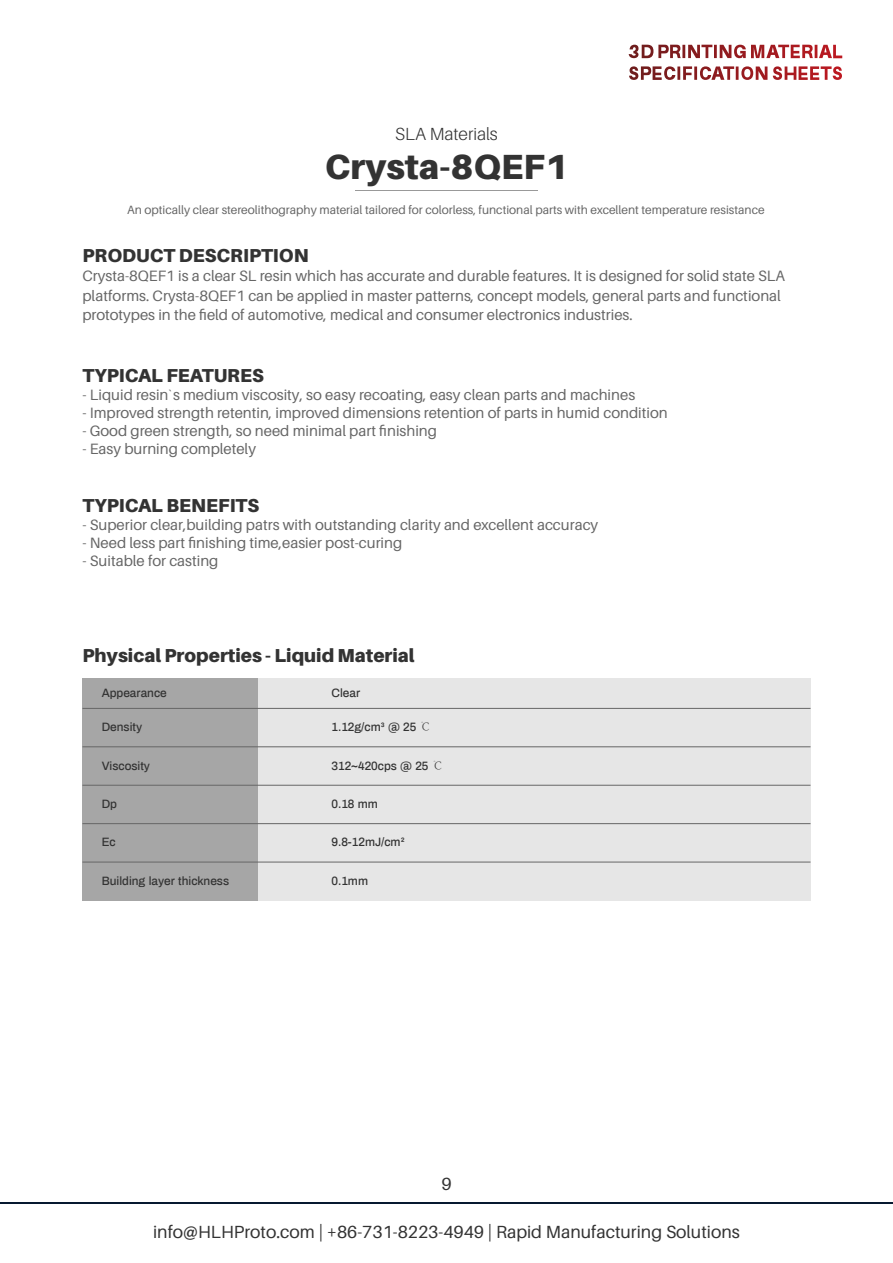
<style>
.page{position:relative;width:893px;height:1263px;background:#fff}
.page>*{position:absolute;margin:0;border:0;box-sizing:border-box;transform-origin:0 0}
.t1{font:900 34.95px "Aileron";color:#333}
.t2{font:900 18.75px "Aileron";color:#333}
.t3{font:17.55px "Aileron";color:#333}
.t4{font:300 17.55px "Aileron";color:#333}
.t5{font:15px/19.5px "Aileron";color:#666}
.t6{font:12px "Aileron";color:#666}
.t7{font:500 11.85px "Archivo";color:#333}
.s1{font-family:"Adobe Song Std";font-weight:300}
</style>
<div class="page">
<hr style="left:355px;top:190px;width:183px;height:1px;background:#999">
<svg style="left:629px;top:45px;width:213px;height:13px"></svg>
<div style="left:82px;top:678px;width:176px;height:222px;background:#a6a6a6"></div>
<div style="left:258px;top:678px;width:552px;height:222px;background:#e6e6e6"></div>
<hr style="left:82px;top:746px;width:728px;height:1px;background:#666">
<hr style="left:82px;top:785px;width:728px;height:1px;background:#666">
<hr style="left:82px;top:708px;width:728px;height:1px;background:#666">
<hr style="left:82px;top:823px;width:728px;height:1px;background:#666">
<hr style="left:82px;top:862px;width:728px;height:1px;background:#666">
<hr style="left:0;top:1203px;width:893px;height:1px;background:#071930">
<p class="t4" style="left:395px;top:124px;width:104px">SLA Materials</p>
<h1 class="t1" style="left:325px;top:146px;width:245px">Crysta-8QEF1</h1>
<p class="t6" style="left:127px;top:203px;width:639px">An optically clear stereolithography material tailored for colorless, functional parts with excellent temperature resistance</p>
<p class="t2" style="left:82px;top:244px;width:228px">PRODUCT DESCRIPTION</p>
<p class="t5" style="left:82px;top:266px;width:704px">Crysta-8QEF1 is a clear SL resin which has accurate and durable features. It is designed for solid state SLA platforms. Crysta-8QEF1 can be applied in master patterns, concept models, general parts and functional prototypes in the field of automotive, medical and consumer electronics industries.</p>
<p class="t2" style="left:82px;top:364px;width:183px">TYPICAL FEATURES</p>
<p class="t5" style="left:82px;top:385px;width:554px">- Liquid resin`s medium viscosity, so easy recoating, easy clean parts and machines</p>
<p class="t5" style="left:82px;top:403px;width:587px">- Improved strength retentin, improved dimensions retention of parts in humid condition</p>
<p class="t5" style="left:82px;top:421px;width:356px">- Good green strength, so need minimal part finishing</p>
<p class="t5" style="left:82px;top:439px;width:175px">- Easy burning completely</p>
<p class="t2" style="left:82px;top:495px;width:178px">TYPICAL BENEFITS</p>
<p class="t5" style="left:82px;top:515px;width:517px">- Superior clear,building patrs with outstanding clarity and excellent accuracy</p>
<p class="t5" style="left:82px;top:533px;width:321px">- Need less part finishing time,easier post-curing</p>
<p class="t5" style="left:82px;top:551px;width:138px">- Suitable for casting</p>
<p class="t2" style="left:82px;top:645px;width:334px">Physical Properties - Liquid Material</p>
<p class="t7" style="left:102px;top:684px;width:66px">Appearance</p>
<p class="t7" style="left:331px;top:684px;width:30px">Clear</p>
<p class="t7" style="left:102px;top:719px;width:42px">Density</p>
<p class="t7" style="left:331px;top:719px;width:101px">1.12g/cm³ @ 25 <span class="s1">℃</span></p>
<p class="t7" style="left:102px;top:757px;width:50px">Viscosity</p>
<p class="t7" style="left:331px;top:757px;width:114px">312~420cps @ 25 <span class="s1">℃</span></p>
<p class="t7" style="left:102px;top:796px;width:17px">Dp</p>
<p class="t7" style="left:331px;top:796px;width:48px">0.18 mm</p>
<p class="t7" style="left:102px;top:834px;width:16px">Ec</p>
<p class="t7" style="left:331px;top:834px;width:75px">9.8-12mJ/cm²</p>
<p class="t7" style="left:102px;top:872px;width:129px">Building layer thickness</p>
<p class="t7" style="left:331px;top:872px;width:38px">0.1mm</p>
<p class="t3" style="left:441px;top:1174px;width:12px">9</p>
<p class="t3" style="left:153px;top:1222px;width:588px">info@HLHProto.com | +86-731-8223-4949 | Rapid Manufacturing Solutions</p>
</div>
